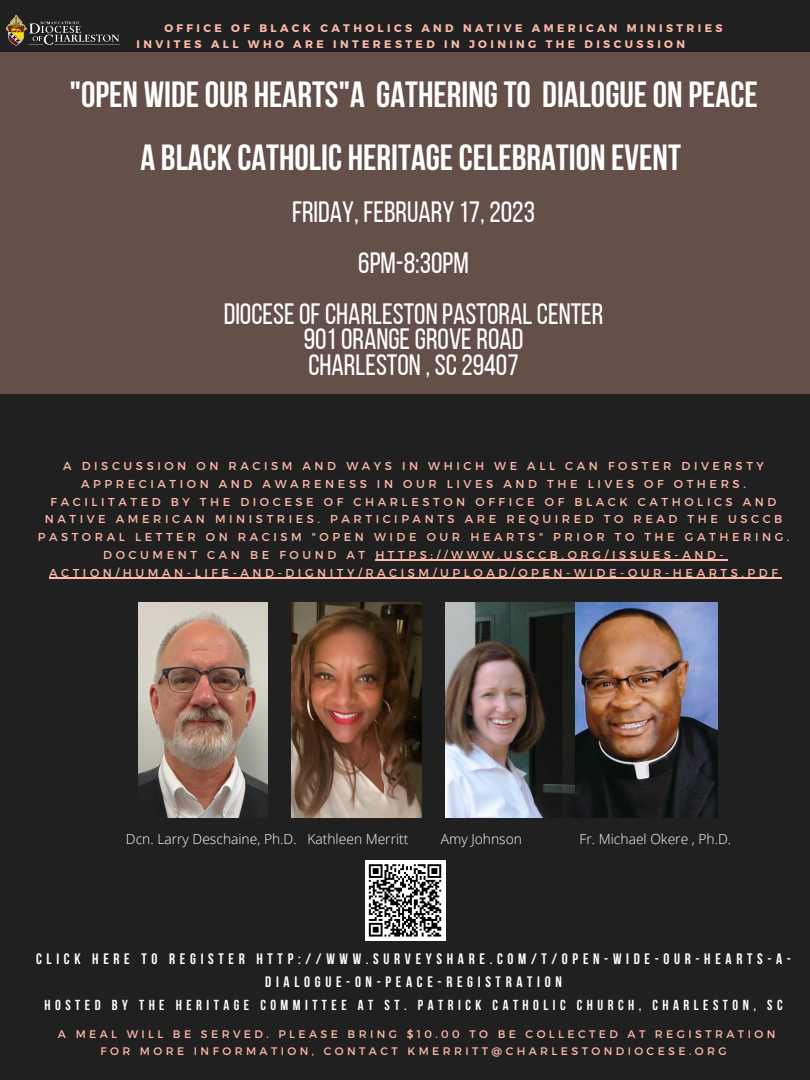
<style>
.page{position:relative;width:810px;height:1080px;background:#202020}
.page>*{position:absolute;margin:0;border:0;box-sizing:border-box;transform-origin:0 0}
.t1{font:700 36.31px/63.2px "Bebas Neue";color:#fff;text-align:center}
.t2{font:29.38px/50.9px "Bebas Neue";color:#fff;text-align:center}
.t3{font:700 15.06px/23px "Bebas Neue";letter-spacing:.31em;color:#fff;text-align:center}
.t4{font:700 14.44px "Bebas Neue";letter-spacing:.31em;color:#fff}
.t5{font:300 13.88px "Open Sans";color:#fff}
.t6{font:11.5px/17.8px "Montserrat";letter-spacing:.31em;color:#ffbaa9;text-align:center}
.t7{font:10.94px/16.8px "Montserrat";letter-spacing:.31em;color:#ffbaa9;text-align:center}
.t8{font:700 10.94px/16.8px "Montserrat";letter-spacing:.31em;color:#ffbaa9}
</style>
<div class="page">
<div style="left:0;top:52px;width:810px;height:342px;background:#644f49"></div>
<hr style="left:375px;top:560px;width:352px;height:1px;background:#ffbaa9">
<hr style="left:49px;top:577px;width:733px;height:1px;background:#ffbaa9">
<img style="left:292px;top:603px;width:130px;height:214px">
<img style="left:138px;top:603px;width:130px;height:214px">
<img style="left:446px;top:603px;width:271px;height:214px">
<div style="left:365px;top:860px;width:80px;height:80px;background:#fff"></div>
<svg style="left:368px;top:864px;width:74px;height:73px"></svg>
<img style="left:6px;top:14px;width:113px;height:32px">
<p class="t8" style="left:137px;top:19px;width:588px;text-indent:28px">OFFICE OF BLACK CATHOLICS AND NATIVE AMERICAN MINISTRIES<br>INVITES ALL WHO ARE INTERESTED IN JOINING THE DISCUSSION</p>
<h1 class="t1" style="left:69px;top:66px;width:690px">"OPEN WIDEOUR HEARTS"A GATHERINGTO DIALOGUEON PEACE<br>A BLACK CATHOLIC HERITAGECELEBRATION EVENT</h1>
<h2 class="t2" style="left:224px;top:189px;width:381px">FRIDAY, FEBRUARY 17, 2023<br>6PM-8:30PM<br>DIOCESEOFCHARLESTON PASTORALCENTER</h2>
<h2 class="t2" style="left:304px;top:329px;width:221px;line-height:25.4px;text-align:left">901ORANGEGROVEROAD<br>CHARLESTON , SC29407</h2>
<p class="t6" style="left:38px;top:457px;width:753px">A DISCUSSION ON RACISM AND WAYS IN WHICH WE ALL CAN FOSTER DIVERSTY APPRECIATION AND AWARENESS IN OUR LIVES AND THE LIVES OF OTHERS.<br>FACILITATED BY THE DIOCESE OF CHARLESTON OFFICE OF BLACK CATHOLICS AND NATIVE AMERICAN MINISTRIES. PARTICIPANTS ARE REQUIRED TO READ THE USCCB PASTORAL LETTER ON RACISM "OPEN WIDE OUR HEARTS" PRIOR TO THE GATHERING.<br>DOCUMENT CAN BE FOUND AT HTTPS://WWW.USCCB.ORG/ISSUES-AND-ACTION/HUMAN-LIFE-AND-DIGNITY/RACISM/UPLOAD/OPEN-WIDE-OUR-HEARTS.PDF</p>
<p class="t5" style="left:126px;top:829px;width:284px">Dcn. Larry Deschaine, Ph.D. Kathleen Merritt</p>
<p class="t5" style="left:441px;top:829px;width:83px">Amy Johnson</p>
<p class="t5" style="left:580px;top:829px;width:153px">Fr. Michael Okere , Ph.D.</p>
<h3 class="t3" style="left:36px;top:949px;width:756px">CLICK HERE TO REGISTER HTTP://WWW.SURVEYSHARE.COM/T/OPEN-WIDE-OUR-HEARTS-A-<br>DIALOGUE-ON-PEACE-REGISTRATION</h3>
<p class="t4" style="left:45px;top:999px;width:740px">HOSTED BY THE HERITAGE COMMITTEE AT ST. PATRICK CATHOLIC CHURCH, CHARLESTON, SC</p>
<p class="t7" style="left:58px;top:1026px;width:719px">A MEAL WILL BE SERVED. PLEASE BRING $10.00 TO BE COLLECTED AT REGISTRATION<br>FOR MORE INFORMATION, CONTACT KMERRITT@CHARLESTONDIOCESE.ORG</p>
</div>
